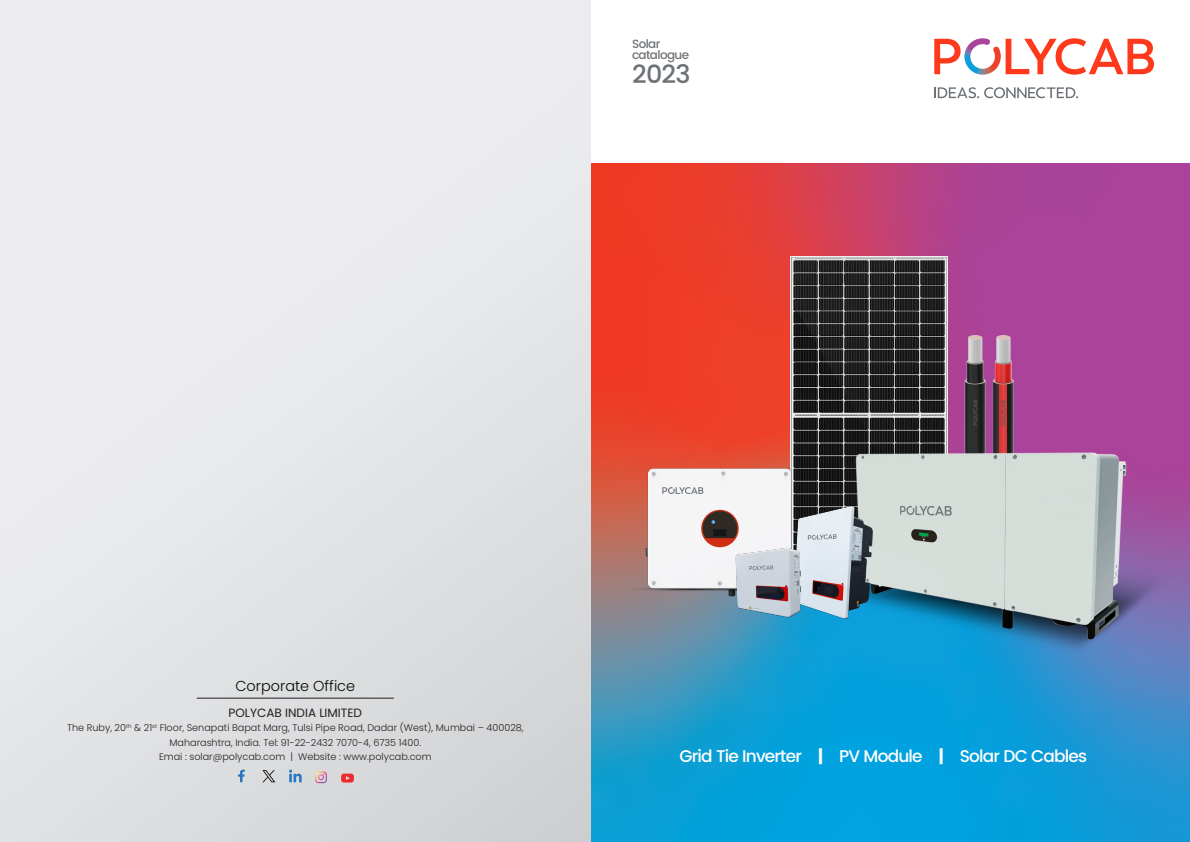
<style>
.page{position:relative;width:1190px;height:842px;background:#fff}
.page>*{position:absolute;margin:0;border:0;box-sizing:border-box;transform-origin:0 0}
.t1{font:500 25.5px "Poppins";color:#6d7277}
.t2{font:500 16.9px "Poppins";letter-spacing:-.05em;color:#fff}
.t3{font:300 14.4px "Poppins";color:#070807}
.t4{font:12px "Poppins";color:#231f20}
.t5{font:500 11.9px/10.5px "Poppins";letter-spacing:-.05em;color:#6d7277}
.t6{font:300 9.6px/14.4px "Poppins";color:#231f20;text-align:center}
.s1{font-weight:700}
</style>
<div class="page">
<svg style="left:590px;top:164px;width:600px;height:678px;background:#746b99"></svg>
<svg style="left:934px;top:38px;width:220px;height:37px"></svg>
<svg style="left:934px;top:87px;width:144px;height:11px"></svg>
<div style="left:0;top:1px;width:590px;height:841px;background:linear-gradient(to bottom,#f0f0f2,#dadbdd)"></div>
<hr style="left:197px;top:698px;width:197px;height:1px;background:#231f20">
<svg style="left:238px;top:769px;width:7px;height:13px"></svg>
<svg style="left:289px;top:770px;width:13px;height:12px"></svg>
<svg style="left:262px;top:770px;width:13px;height:12px"></svg>
<svg style="left:315px;top:771px;width:12px;height:12px"></svg>
<svg style="left:341px;top:774px;width:13px;height:8px"></svg>
<img style="left:791px;top:256px;width:156px;height:164px">
<img style="left:953px;top:327px;width:67px;height:93px">
<img style="left:876px;top:420px;width:313px;height:237px">
<img style="left:560px;top:410px;width:316px;height:276px">
<img style="left:768px;top:501px;width:202px;height:135px">
<img style="left:725px;top:531px;width:146px;height:97px">
<p class="t5" style="left:632px;top:39px;width:58px">Solar catalogue</p>
<h1 class="t1" style="left:632px;top:55px;width:60px">2023</h1>
<h3 class="t3" style="left:235px;top:677px;width:121px">Corporate Office</h3>
<p class="t4" style="left:228px;top:706px;width:135px">POLYCAB INDIA LIMITED</p>
<p class="t6" style="left:67px;top:721px;width:458px">The Ruby, 20<sup>th</sup> &amp; 21<sup>st</sup> Floor, Senapati Bapat Marg, Tulsi Pipe Road, Dadar (West), Mumbai – 400028,<br>Maharashtra, India. Tel: 91-22-2432 7070-4, 6735 1400.<br>Emai : solar@polycab.com | Website : www.polycab.com</p>
<h2 class="t2" style="left:679px;top:743px;width:409px">Grid Tie Inverter <span class="s1">|</span> PV Module <span class="s1">|</span> Solar DC Cables</h2>
</div>
